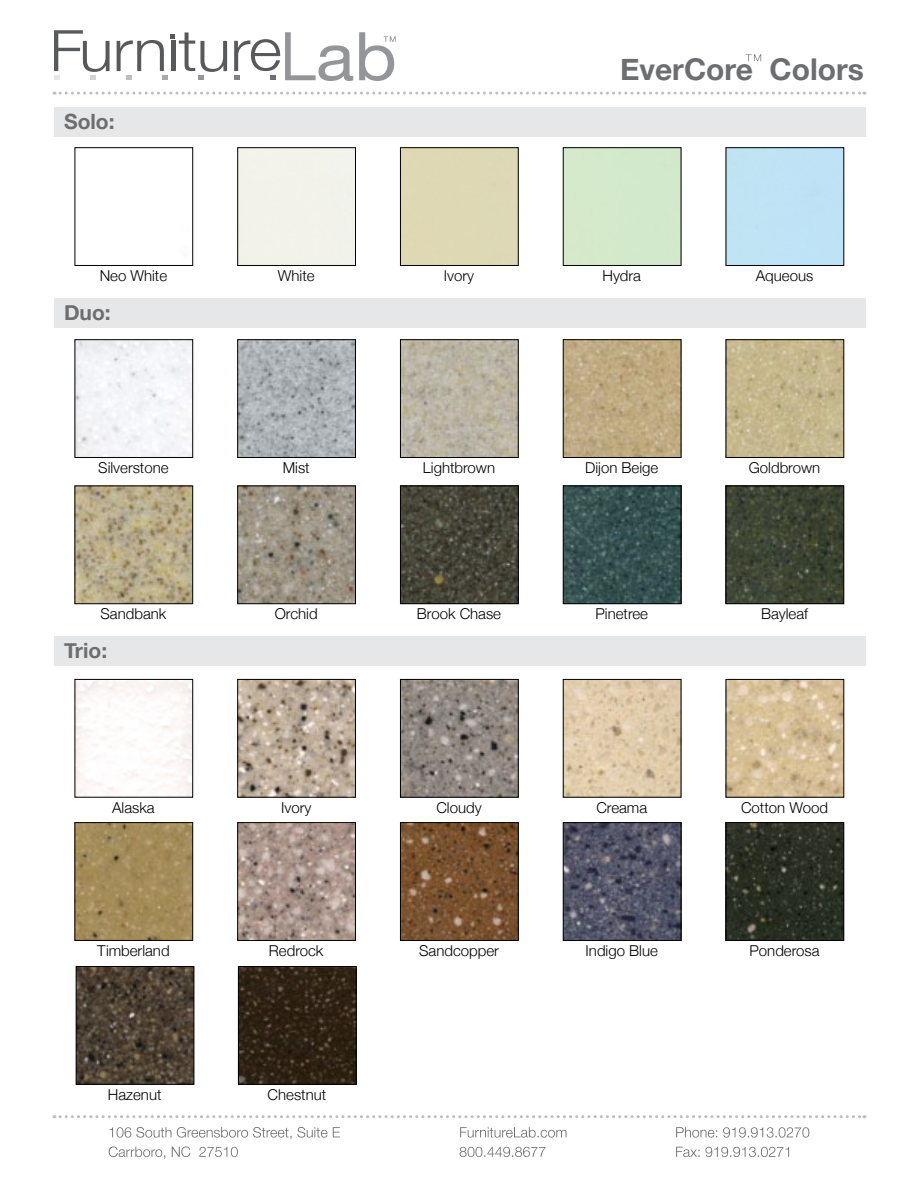
<style>
.page{position:relative;width:918px;height:1188px;background:#fff}
.page>*{position:absolute;margin:0;border:0;box-sizing:border-box;transform-origin:0 0}
.t1{font:700 30px "Helvetica Neue";color:#6d6e71}
.t2{font:700 21px "Helvetica Neue";color:#6d6e71}
.t3{font:300 15px "Helvetica Neue";color:#000}
</style>
<div class="page">
<div style="left:55px;top:298px;width:811px;height:29px;background:#e6e7e8"></div>
<div style="left:55px;top:107px;width:811px;height:29px;background:#e6e7e8"></div>
<svg style="left:359px;top:32px;width:36px;height:49px"></svg>
<svg style="left:234px;top:32px;width:119px;height:49px"></svg>
<svg style="left:54px;top:30px;width:56px;height:50px"></svg>
<svg style="left:117px;top:32px;width:110px;height:48px"></svg>
<div style="left:75px;top:147px;width:118px;height:119px;border:1px solid #000"></div>
<img style="left:77px;top:488px;width:114px;height:114px">
<div style="left:75px;top:486px;width:118px;height:118px;border:1px solid #000"></div>
<img style="left:77px;top:341px;width:114px;height:115px">
<div style="left:75px;top:339px;width:118px;height:119px;border:1px solid #000"></div>
<div style="left:237px;top:147px;width:119px;height:119px;border:1px solid #000"></div>
<img style="left:239px;top:341px;width:115px;height:115px">
<div style="left:237px;top:339px;width:119px;height:119px;border:1px solid #000"></div>
<img style="left:239px;top:488px;width:115px;height:114px">
<div style="left:237px;top:486px;width:119px;height:118px;border:1px solid #000"></div>
<div style="left:400px;top:147px;width:118px;height:119px;border:1px solid #000"></div>
<img style="left:402px;top:341px;width:114px;height:115px">
<div style="left:400px;top:339px;width:118px;height:119px;border:1px solid #000"></div>
<img style="left:402px;top:488px;width:114px;height:114px">
<div style="left:400px;top:486px;width:118px;height:118px;border:1px solid #000"></div>
<div style="left:563px;top:147px;width:118px;height:119px;border:1px solid #000"></div>
<img style="left:565px;top:341px;width:114px;height:115px">
<div style="left:563px;top:339px;width:118px;height:119px;border:1px solid #000"></div>
<img style="left:565px;top:488px;width:114px;height:114px">
<div style="left:563px;top:486px;width:118px;height:118px;border:1px solid #000"></div>
<div style="left:726px;top:147px;width:118px;height:119px;border:1px solid #000"></div>
<img style="left:728px;top:341px;width:114px;height:115px">
<div style="left:726px;top:339px;width:118px;height:119px;border:1px solid #000"></div>
<img style="left:728px;top:488px;width:114px;height:114px">
<div style="left:726px;top:486px;width:118px;height:118px;border:1px solid #000"></div>
<div style="left:55px;top:636px;width:811px;height:29px;background:#e6e7e8"></div>
<div style="left:75px;top:679px;width:118px;height:118px;border:1px solid #000"></div>
<img style="left:77px;top:824px;width:114px;height:115px">
<div style="left:75px;top:822px;width:118px;height:119px;border:1px solid #000"></div>
<img style="left:239px;top:681px;width:115px;height:114px">
<div style="left:237px;top:679px;width:119px;height:118px;border:1px solid #000"></div>
<img style="left:239px;top:824px;width:115px;height:115px">
<div style="left:237px;top:822px;width:119px;height:119px;border:1px solid #000"></div>
<img style="left:240px;top:968px;width:114px;height:115px">
<div style="left:238px;top:966px;width:118px;height:119px;border:1px solid #000"></div>
<img style="left:402px;top:681px;width:114px;height:114px">
<div style="left:400px;top:679px;width:118px;height:118px;border:1px solid #000"></div>
<img style="left:402px;top:824px;width:114px;height:115px">
<div style="left:400px;top:822px;width:118px;height:119px;border:1px solid #000"></div>
<img style="left:78px;top:968px;width:114px;height:115px">
<div style="left:76px;top:966px;width:118px;height:119px;border:1px solid #000"></div>
<img style="left:565px;top:681px;width:114px;height:114px">
<div style="left:563px;top:679px;width:118px;height:118px;border:1px solid #000"></div>
<img style="left:565px;top:824px;width:114px;height:115px">
<div style="left:563px;top:822px;width:118px;height:119px;border:1px solid #000"></div>
<img style="left:728px;top:681px;width:114px;height:114px">
<img style="left:728px;top:824px;width:114px;height:115px">
<div style="left:726px;top:822px;width:118px;height:119px;border:1px solid #000"></div>
<svg style="left:746px;top:54px;width:15px;height:7px"></svg>
<svg style="left:54px;top:92px;width:811px;height:3px"></svg>
<svg style="left:54px;top:1115px;width:811px;height:3px"></svg>
<svg style="left:460px;top:1147px;width:329px;height:10px"></svg>
<svg style="left:460px;top:1127px;width:349px;height:11px"></svg>
<svg style="left:109px;top:1146px;width:129px;height:13px"></svg>
<svg style="left:110px;top:1127px;width:230px;height:12px"></svg>
<h2 class="t2" style="left:64px;top:108px;width:52px">Solo:</h2>
<p class="t3" style="left:100px;top:267px;width:69px">Neo White</p>
<h2 class="t2" style="left:64px;top:299px;width:48px">Duo:</h2>
<p class="t3" style="left:98px;top:459px;width:72px">Silverstone</p>
<p class="t3" style="left:101px;top:605px;width:67px">Sandbank</p>
<h2 class="t2" style="left:64px;top:637px;width:45px">Trio:</h2>
<p class="t3" style="left:112px;top:798px;width:44px">Alaska</p>
<p class="t3" style="left:97px;top:942px;width:74px">Timberland</p>
<p class="t3" style="left:108px;top:1086px;width:55px">Hazenut</p>
<h1 class="t1" style="left:620px;top:51px;width:245px">EverCore Colors</h1>
<p class="t3" style="left:278px;top:267px;width:38px">White</p>
<p class="t3" style="left:444px;top:267px;width:32px">Ivory</p>
<p class="t3" style="left:602px;top:267px;width:40px">Hydra</p>
<p class="t3" style="left:756px;top:267px;width:59px">Aqueous</p>
<p class="t3" style="left:283px;top:459px;width:28px">Mist</p>
<p class="t3" style="left:423px;top:459px;width:74px">Lightbrown</p>
<p class="t3" style="left:585px;top:459px;width:75px">Dijon Beige</p>
<p class="t3" style="left:749px;top:459px;width:73px">Goldbrown</p>
<p class="t3" style="left:275px;top:605px;width:44px">Orchid</p>
<p class="t3" style="left:417px;top:605px;width:86px">Brook Chase</p>
<p class="t3" style="left:596px;top:605px;width:54px">Pinetree</p>
<p class="t3" style="left:761px;top:605px;width:48px">Bayleaf</p>
<p class="t3" style="left:281px;top:798px;width:32px">Ivory</p>
<p class="t3" style="left:436px;top:798px;width:47px">Cloudy</p>
<p class="t3" style="left:596px;top:798px;width:52px">Creama</p>
<p class="t3" style="left:741px;top:798px;width:88px">Cotton Wood</p>
<p class="t3" style="left:269px;top:942px;width:56px">Redrock</p>
<p class="t3" style="left:419px;top:942px;width:81px">Sandcopper</p>
<p class="t3" style="left:586px;top:942px;width:74px">Indigo Blue</p>
<p class="t3" style="left:750px;top:942px;width:72px">Ponderosa</p>
<p class="t3" style="left:268px;top:1086px;width:60px">Chestnut</p>
</div>
